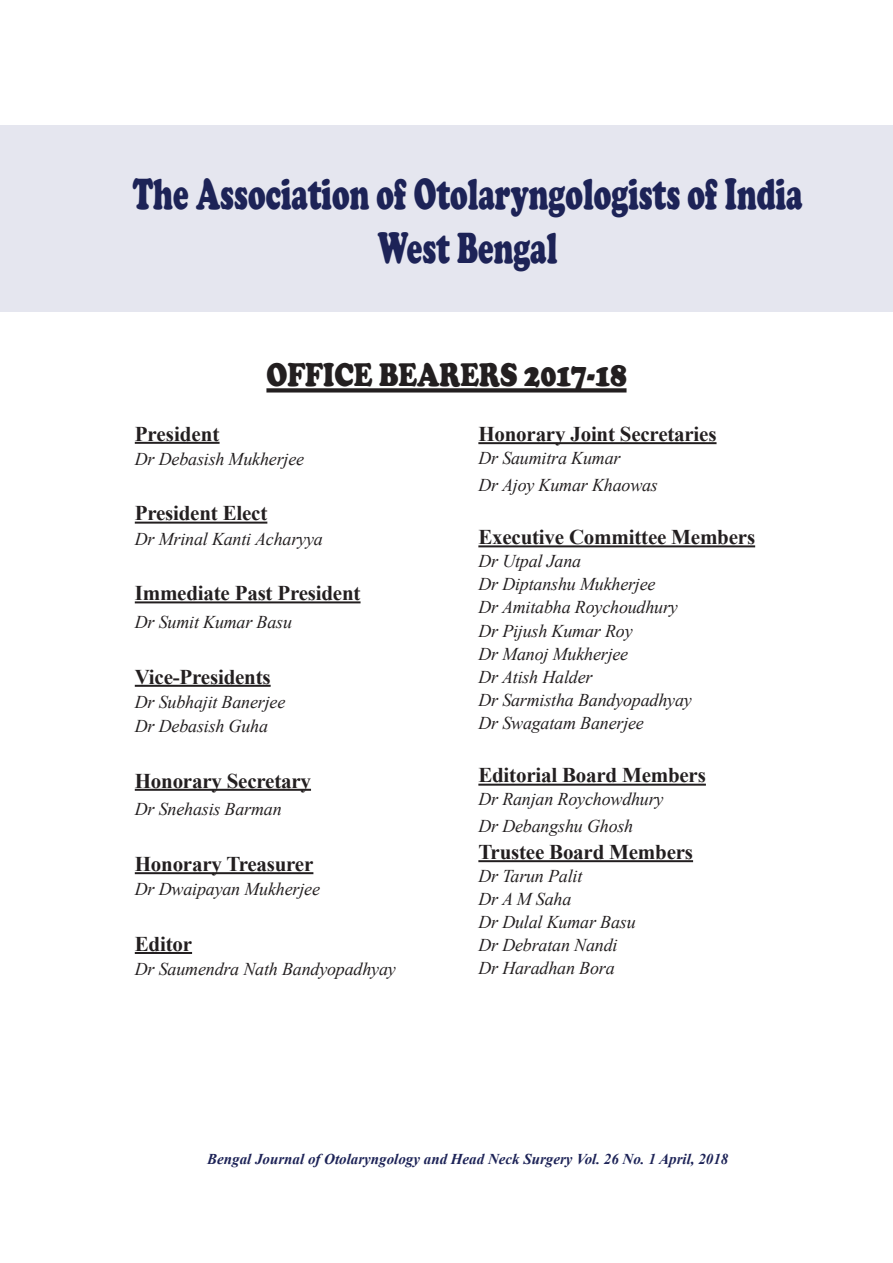
<style>
.page{position:relative;width:893px;height:1263px;background:#fff}
.page>*{position:absolute;margin:0;border:0;box-sizing:border-box;transform-origin:0 0}
.t1{font:900 45px/54px "Cooper";color:#1d2357;text-align:center;scale:.65 1}
.t2{font:900 33.75px "Cooper";color:#231f20;scale:.8 1}
.t3{font:700 21px "Times New Roman";letter-spacing:-.01em;color:#231f20}
.t4{font:italic 18px/23.1px "Times New Roman";letter-spacing:-.01em;color:#231f20}
.t5{font:italic 700 15px "Times New Roman";color:#1d2357}
</style>
<div class="page">
<div style="left:0;top:125px;width:893px;height:186px;background:#e5e6ef"></div>
<hr style="left:135px;top:442px;width:85px;height:2px;background:#231f20">
<hr style="left:135px;top:522px;width:132px;height:2px;background:#231f20">
<hr style="left:135px;top:601px;width:226px;height:2px;background:#231f20">
<hr style="left:135px;top:685px;width:136px;height:2px;background:#231f20">
<hr style="left:135px;top:789px;width:176px;height:2px;background:#231f20">
<hr style="left:135px;top:872px;width:178px;height:2px;background:#231f20">
<hr style="left:135px;top:952px;width:57px;height:2px;background:#231f20">
<hr style="left:478px;top:442px;width:238px;height:2px;background:#231f20">
<hr style="left:478px;top:545px;width:277px;height:2px;background:#231f20">
<hr style="left:478px;top:784px;width:228px;height:2px;background:#231f20">
<hr style="left:478px;top:860px;width:215px;height:2px;background:#231f20">
<svg style="left:266px;top:388px;width:360px;height:4px"></svg>
<h1 class="t1" style="left:133px;top:167px;width:1032px">The Association of Otolaryngologists of India<br>West Bengal</h1>
<h2 class="t2" style="left:266px;top:355px;width:452px">OFFICE BEARERS 2017-18</h2>
<p class="t3" style="left:135px;top:418px;width:86px">President</p>
<p class="t4" style="left:135px;top:447px;width:171px">Dr Debasish Mukherjee</p>
<p class="t3" style="left:135px;top:498px;width:134px">President Elect</p>
<p class="t4" style="left:135px;top:526px;width:190px">Dr Mrinal Kanti Acharyya</p>
<p class="t3" style="left:135px;top:578px;width:227px">Immediate Past President</p>
<p class="t4" style="left:135px;top:610px;width:159px">Dr Sumit Kumar Basu</p>
<p class="t3" style="left:135px;top:661px;width:137px">Vice-Presidents</p>
<p class="t4" style="left:135px;top:689px;width:152px;line-height:24.2px">Dr Subhajit Banerjee<br>Dr Debasish Guha</p>
<p class="t3" style="left:135px;top:765px;width:178px">Honorary Secretary</p>
<p class="t4" style="left:135px;top:797px;width:148px">Dr Snehasis Barman</p>
<p class="t3" style="left:135px;top:849px;width:180px">Honorary Treasurer</p>
<p class="t4" style="left:135px;top:877px;width:187px">Dr Dwaipayan Mukherjee</p>
<p class="t3" style="left:135px;top:928px;width:59px">Editor</p>
<p class="t4" style="left:135px;top:957px;width:263px">Dr Saumendra Nath Bandyopadhyay</p>
<p class="t3" style="left:478px;top:419px;width:240px">Honorary Joint Secretaries</p>
<p class="t4" style="left:478px;top:444px;width:181px;line-height:26.7px">Dr Saumitra Kumar<br>Dr Ajoy Kumar Khaowas</p>
<p class="t3" style="left:478px;top:522px;width:278px">Executive Committee Members</p>
<p class="t4" style="left:478px;top:549px;width:215px">Dr Utpal Jana<br>Dr Diptanshu Mukherjee<br>Dr Amitabha Roychoudhury<br>Dr Pijush Kumar Roy<br>Dr Manoj Mukherjee<br>Dr Atish Halder<br>Dr Sarmistha Bandyopadhyay<br>Dr Swagatam Banerjee</p>
<p class="t3" style="left:478px;top:760px;width:229px">Editorial Board Members</p>
<p class="t4" style="left:478px;top:786px;width:187px;line-height:26.7px">Dr Ranjan Roychowdhury<br>Dr Debangshu Ghosh</p>
<p class="t3" style="left:478px;top:837px;width:216px">Trustee Board Members</p>
<p class="t4" style="left:478px;top:864px;width:159px">Dr Tarun Palit<br>Dr A M Saha<br>Dr Dulal Kumar Basu<br>Dr Debratan Nandi<br>Dr Haradhan Bora</p>
<p class="t5" style="left:207px;top:1148px;width:523px">Bengal Journal of Otolaryngology and Head Neck Surgery Vol. 26 No. 1 April, 2018</p>
</div>
